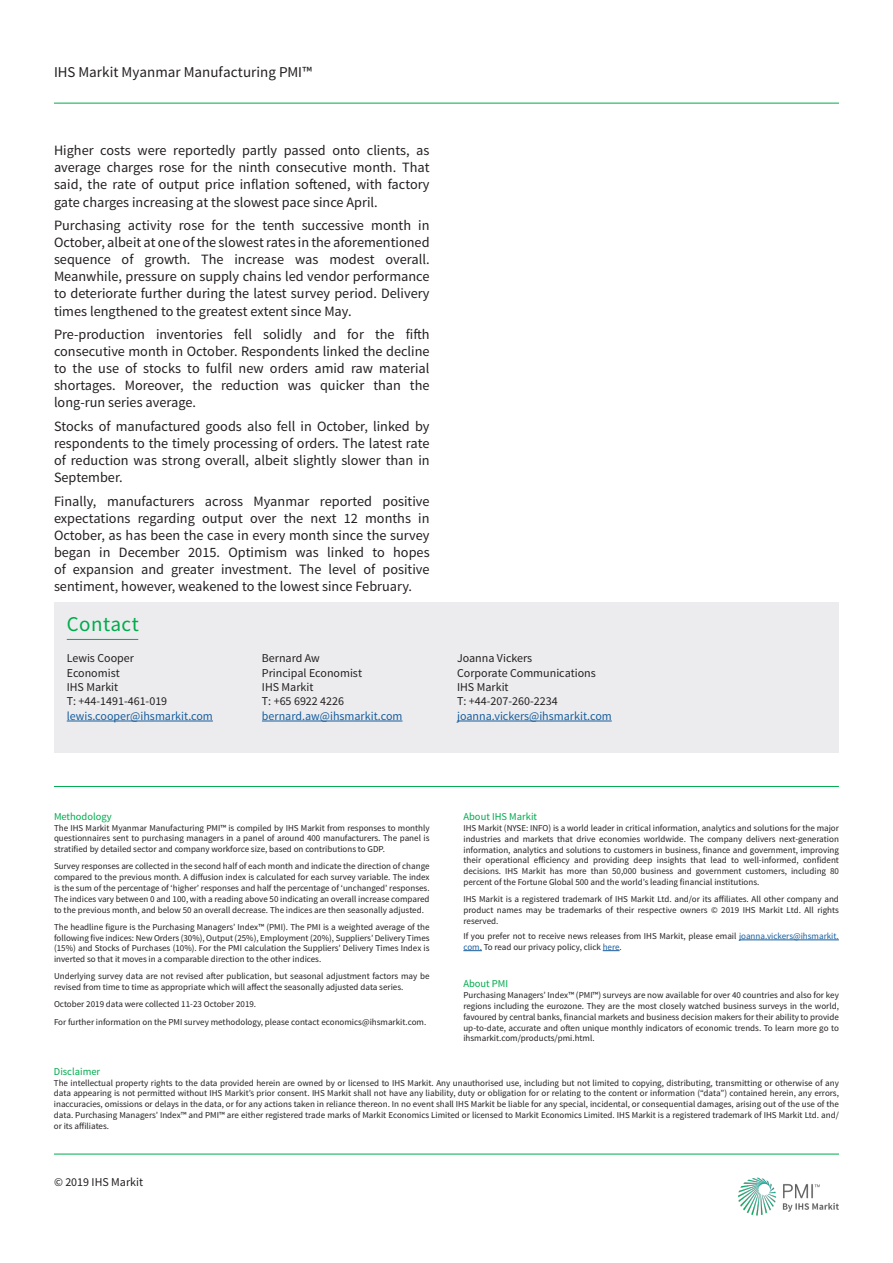
<style>
.page{position:relative;width:893px;height:1263px;background:#fff}
.page>*{position:absolute;margin:0;border:0;box-sizing:border-box;transform-origin:0 0}
.Section_header{font:21px "Source Sans Pro";letter-spacing:.025em;color:#00ab4d}
.t1{font:15px "Source Sans Pro";color:#231f20}
.Body_copy_2{font:14.25px/17.1px "Source Sans Pro";color:#231f20;text-align:justify}
.Chart_title{font:12px "Source Sans Pro";color:#231f20}
.Chart_title-2{font:12px "Source Sans Pro";color:#175d9e}
.Boiler_subheader{font:10.5px "Source Sans Pro";color:#00ab4d}
.Boiler{font:9px/10.8px "Source Sans Pro";color:#231f20;text-align:justify}
.s1{color:#175d9e}
</style>
<div class="page">
<hr style="left:54px;top:103px;width:785px;height:1px;background:#00ab4d">
<img style="left:738px;top:1177px;width:101px;height:38px">
<hr style="left:54px;top:1154px;width:785px;height:1px;background:#00ab4d">
<hr style="left:54px;top:786px;width:785px;height:1px;background:#00ab4d">
<hr style="left:739px;top:939px;width:100px;height:1px;background:#175d9e">
<svg style="left:463px;top:950px;width:19px;height:1px"></svg>
<svg style="left:603px;top:950px;width:17px;height:1px"></svg>
<div style="left:54px;top:653px;width:785px;height:100px;background:#ececee"></div>
<hr style="left:67px;top:721px;width:146px;height:1px;background:#175d9e">
<hr style="left:262px;top:721px;width:140px;height:1px;background:#175d9e">
<hr style="left:457px;top:721px;width:155px;height:1px;background:#175d9e">
<div style="left:54px;top:602px;width:785px;height:51px;background:#ececee"></div>
<hr style="left:67px;top:639px;width:71px;height:1px;background:#00ab4d">
<h2 class="t1" style="left:54px;top:63px;width:259px">IHS Markit Myanmar Manufacturing PMI™</h2>
<p class="Body_copy_2" style="left:54px;top:142px;width:377px">Higher costs were reportedly partly passed onto clients, as average charges rose for the ninth consecutive month. That said, the rate of output price inflation softened, with factory gate charges increasing at the slowest pace since April.</p>
<p class="Body_copy_2" style="left:54px;top:217px;width:377px">Purchasing activity rose for the tenth successive month in October, albeit at one of the slowest rates in the aforementioned sequence of growth. The increase was modest overall.<br>Meanwhile, pressure on supply chains led vendor performance to deteriorate further during the latest survey period. Delivery times lengthened to the greatest extent since May.</p>
<p class="Body_copy_2" style="left:54px;top:326px;width:377px">Pre-production inventories fell solidly and for the fifth consecutive month in October. Respondents linked the decline to the use of stocks to fulfil new orders amid raw material shortages. Moreover, the reduction was quicker than the long-run series average.</p>
<p class="Body_copy_2" style="left:54px;top:418px;width:377px">Stocks of manufactured goods also fell in October, linked by respondents to the timely processing of orders. The latest rate of reduction was strong overall, albeit slightly slower than in September.</p>
<p class="Body_copy_2" style="left:54px;top:493px;width:377px">Finally, manufacturers across Myanmar reported positive expectations regarding output over the next 12 months in October, as has been the case in every month since the survey began in December 2015. Optimism was linked to hopes of expansion and greater investment. The level of positive sentiment, however, weakened to the lowest since February.</p>
<p class="Section_header" style="left:67px;top:611px;width:74px">Contact</p>
<p class="Chart_title" style="left:67px;top:651px;width:69px">Lewis Cooper</p>
<p class="Chart_title" style="left:67px;top:665px;width:55px">Economist</p>
<p class="Chart_title" style="left:67px;top:679px;width:53px">IHS Markit</p>
<p class="Chart_title" style="left:67px;top:694px;width:102px">T: +44-1491-461-019</p>
<p class="Chart_title-2" style="left:67px;top:708px;width:148px">lewis.cooper@ihsmarkit.com</p>
<p class="Chart_title" style="left:262px;top:651px;width:59px">Bernard Aw</p>
<p class="Chart_title" style="left:262px;top:665px;width:102px">Principal Economist</p>
<p class="Chart_title" style="left:262px;top:679px;width:53px">IHS Markit</p>
<p class="Chart_title" style="left:262px;top:694px;width:84px">T: +65 6922 4226</p>
<p class="Chart_title-2" style="left:262px;top:708px;width:142px">bernard.aw@ihsmarkit.com</p>
<p class="Chart_title" style="left:457px;top:651px;width:77px">Joanna Vickers</p>
<p class="Chart_title" style="left:457px;top:665px;width:140px">Corporate Communications</p>
<p class="Chart_title" style="left:457px;top:679px;width:53px">IHS Markit</p>
<p class="Chart_title" style="left:457px;top:694px;width:102px">T: +44-207-260-2234</p>
<p class="Chart_title-2" style="left:457px;top:708px;width:156px">joanna.vickers@ihsmarkit.com</p>
<p class="Boiler_subheader" style="left:54px;top:809px;width:59px">Methodology</p>
<p class="Boiler" style="left:54px;top:822px;width:377px">The IHS Markit Myanmar Manufacturing PMI™ is compiled by IHS Markit from responses to monthly questionnaires sent to purchasing managers in a panel of around 400 manufacturers. The panel is stratified by detailed sector and company workforce size, based on contributions to GDP.</p>
<p class="Boiler" style="left:54px;top:861px;width:377px">Survey responses are collected in the second half of each month and indicate the direction of change compared to the previous month. A diffusion index is calculated for each survey variable. The index is the sum of the percentage of ‘higher’ responses and half the percentage of ‘unchanged’ responses.<br>The indices vary between 0 and 100, with a reading above 50 indicating an overall increase compared to the previous month, and below 50 an overall decrease. The indices are then seasonally adjusted.</p>
<p class="Boiler" style="left:54px;top:921px;width:377px">The headline figure is the Purchasing Managers’ Index™ (PMI). The PMI is a weighted average of the following five indices: New Orders (30%), Output (25%), Employment (20%), Suppliers’ Delivery Times (15%) and Stocks of Purchases (10%). For the PMI calculation the Suppliers’ Delivery Times Index is inverted so that it moves in a comparable direction to the other indices.</p>
<p class="Boiler" style="left:54px;top:971px;width:377px">Underlying survey data are not revised after publication, but seasonal adjustment factors may be revised from time to time as appropriate which will affect the seasonally adjusted data series.</p>
<p class="Boiler" style="left:54px;top:999px;width:204px">October 2019 data were collected 11-23 October 2019.</p>
<p class="Boiler" style="left:54px;top:1016px;width:374px">For further information on the PMI survey methodology, please contact economics@ihsmarkit.com.</p>
<p class="Boiler_subheader" style="left:463px;top:810px;width:75px">About IHS Markit</p>
<p class="Boiler" style="left:463px;top:823px;width:377px">IHS Markit (NYSE: INFO) is a world leader in critical information, analytics and solutions for the major industries and markets that drive economies worldwide. The company delivers next-generation information, analytics and solutions to customers in business, finance and government, improving their operational efficiency and providing deep insights that lead to well-informed, confident decisions. IHS Markit has more than 50,000 business and government customers, including 80 percent of the Fortune Global 500 and the world’s leading financial institutions.</p>
<p class="Boiler" style="left:463px;top:894px;width:377px">IHS Markit is a registered trademark of IHS Markit Ltd. and/or its affiliates. All other company and product names may be trademarks of their respective owners © 2019 IHS Markit Ltd. All rights reserved.</p>
<p class="Boiler" style="left:463px;top:931px;width:377px">If you prefer not to receive news releases from IHS Markit, please email <span class="s1">joanna.vickers@ihsmarkit. com.</span> To read our privacy policy, click <span class="s1">here</span>.</p>
<p class="Boiler_subheader" style="left:463px;top:977px;width:46px">About PMI</p>
<p class="Boiler" style="left:463px;top:990px;width:377px">Purchasing Managers’ Index™ (PMI™) surveys are now available for over 40 countries and also for key regions including the eurozone. They are the most closely watched business surveys in the world, favoured by central banks, financial markets and business decision makers for their ability to provide up-to-date, accurate and often unique monthly indicators of economic trends. To learn more go to ihsmarkit.com/products/pmi.html.</p>
<p class="Boiler_subheader" style="left:54px;top:1065px;width:48px">Disclaimer</p>
<p class="Boiler" style="left:54px;top:1077px;width:787px">The intellectual property rights to the data provided herein are owned by or licensed to IHS Markit. Any unauthorised use, including but not limited to copying, distributing, transmitting or otherwise of any data appearing is not permitted without IHS Markit’s prior consent. IHS Markit shall not have any liability, duty or obligation for or relating to the content or information (“data”) contained herein, any errors, inaccuracies, omissions or delays in the data, or for any actions taken in reliance thereon. In no event shall IHS Markit be liable for any special, incidental, or consequential damages, arising out of the use of the data. Purchasing Managers’ Index™ and PMI™ are either registered trade marks of Markit Economics Limited or licensed to Markit Economics Limited. IHS Markit is a registered trademark of IHS Markit Ltd. and/ or its affiliates.</p>
<h3 class="Chart_title" style="left:54px;top:1175px;width:91px">© 2019 IHS Markit</h3>
</div>
